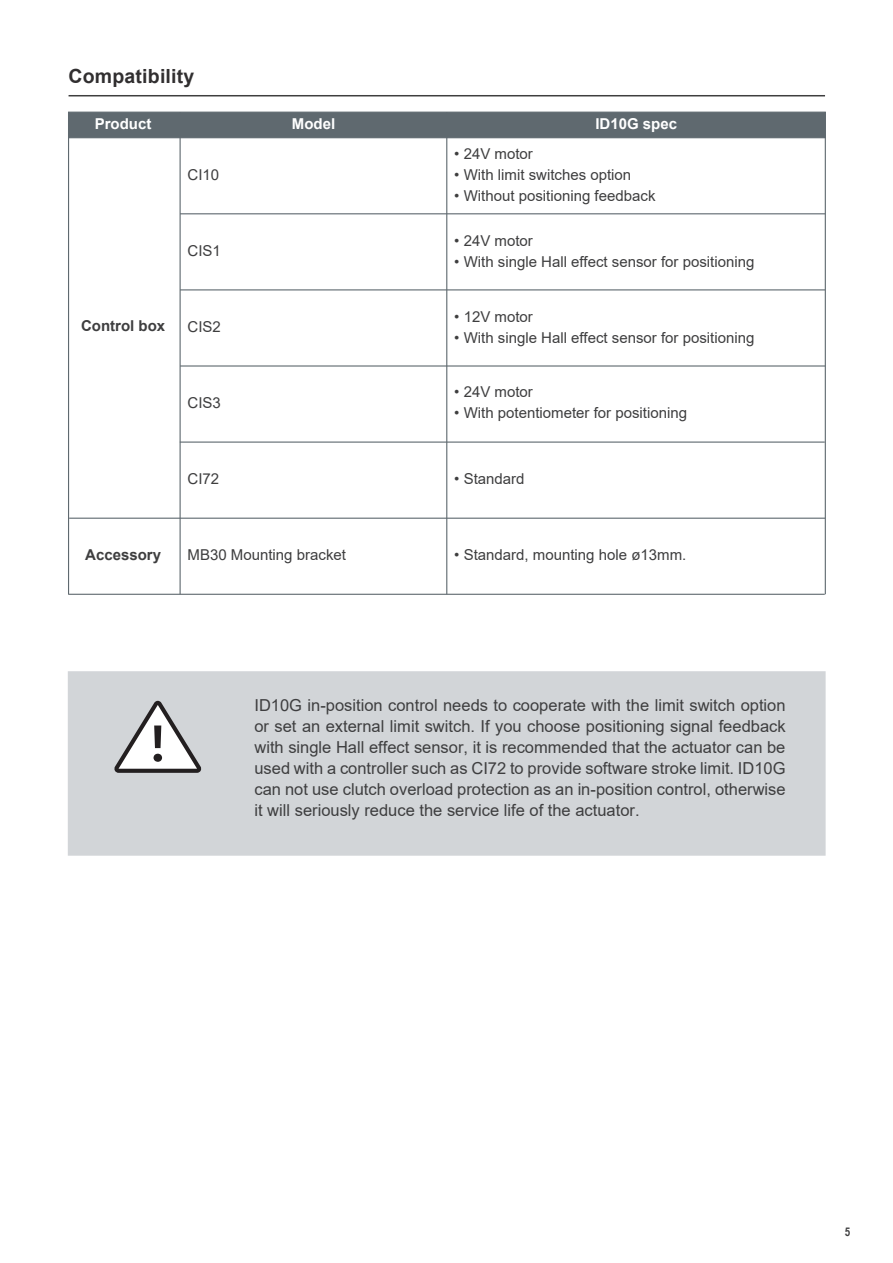
<style>
.page{position:relative;width:893px;height:1263px;background:#fff}
.page>*{position:absolute;margin:0;border:0;box-sizing:border-box;transform-origin:0 0}
.t1{font:700 19.5px "Arial";letter-spacing:.01em;color:#312f30}
.t2{font:16.5px/21px "Arial";color:#3e3e3f;text-align:justify}
.t3{font:15px "Arial";color:#3e3e3f}
.t4{font:700 15px "Arial";color:#fff}
.t5{font:700 15px "Arial";color:#3e3e3f}
.t6{font:700 12px "Arial Narrow";color:#3e3e3f}
</style>
<div class="page">
<hr style="left:69px;top:95px;width:756px;height:1px;background:#3e3e3f">
<div style="left:68px;top:112px;width:758px;height:26px;background:#5f696f"></div>
<hr style="left:180px;top:112px;width:1px;height:482px;background:#5f696f">
<hr style="left:68px;top:112px;width:1px;height:482px;background:#5f696f">
<hr style="left:825px;top:112px;width:1px;height:482px;background:#5f696f">
<hr style="left:180px;top:289px;width:645px;height:1px;background:#5f696f">
<hr style="left:180px;top:213px;width:645px;height:1px;background:#5f696f">
<hr style="left:180px;top:365px;width:645px;height:2px;background:#5f696f">
<hr style="left:446px;top:112px;width:1px;height:482px;background:#5f696f">
<hr style="left:180px;top:441px;width:645px;height:2px;background:#5f696f">
<hr style="left:68px;top:594px;width:757px;height:1px;background:#5f696f">
<hr style="left:69px;top:518px;width:756px;height:1px;background:#5f696f">
<div style="left:68px;top:671px;width:758px;height:185px;background:#d2d5d8;border:2px solid #d2d5d8"></div>
<svg style="left:114px;top:701px;width:87px;height:72px"></svg>
<p class="t1" style="left:69px;top:63px;width:127px">Compatibility</p>
<p class="t4" style="left:95px;top:113px;width:58px">Product</p>
<p class="t4" style="left:292px;top:113px;width:45px">Model</p>
<p class="t3" style="left:188px;top:164px;width:33px">CI10</p>
<p class="t3" style="left:188px;top:240px;width:35px">CIS1</p>
<p class="t5" style="left:81px;top:315px;width:86px">Control box</p>
<p class="t3" style="left:188px;top:316px;width:35px">CIS2</p>
<p class="t3" style="left:188px;top:393px;width:35px">CIS3</p>
<p class="t4" style="left:595px;top:113px;width:83px">ID10G spec</p>
<p class="t3" style="left:454px;top:143px;width:80px">• 24V motor</p>
<p class="t3" style="left:454px;top:164px;width:178px">• With limit switches option</p>
<p class="t3" style="left:454px;top:185px;width:203px">• Without positioning feedback</p>
<p class="t3" style="left:454px;top:230px;width:80px">• 24V motor</p>
<p class="t3" style="left:454px;top:251px;width:302px">• With single Hall effect sensor for positioning</p>
<p class="t3" style="left:454px;top:306px;width:80px">• 12V motor</p>
<p class="t3" style="left:454px;top:327px;width:302px">• With single Hall effect sensor for positioning</p>
<p class="t3" style="left:454px;top:382px;width:80px">• 24V motor</p>
<p class="t3" style="left:454px;top:403px;width:234px">• With potentiometer for positioning</p>
<p class="t3" style="left:188px;top:469px;width:33px">CI72</p>
<p class="t3" style="left:454px;top:469px;width:72px">• Standard</p>
<p class="t5" style="left:85px;top:544px;width:77px">Accessory</p>
<p class="t3" style="left:188px;top:545px;width:160px">MB30 Mounting bracket</p>
<p class="t3" style="left:454px;top:545px;width:234px">• Standard, mounting hole ø13mm.</p>
<p class="t2" style="left:254px;top:695px;width:533px">ID10G in-position control needs to cooperate with the limit switch option or set an external limit switch. If you choose positioning signal feedback with single Hall effect sensor, it is recommended that the actuator can be used with a controller such as CI72 to provide software stroke limit. ID10G can not use clutch overload protection as an in-position control, otherwise it will seriously reduce the service life of the actuator.</p>
<p class="t6" style="left:845px;top:1223px;width:7px">5</p>
</div>
